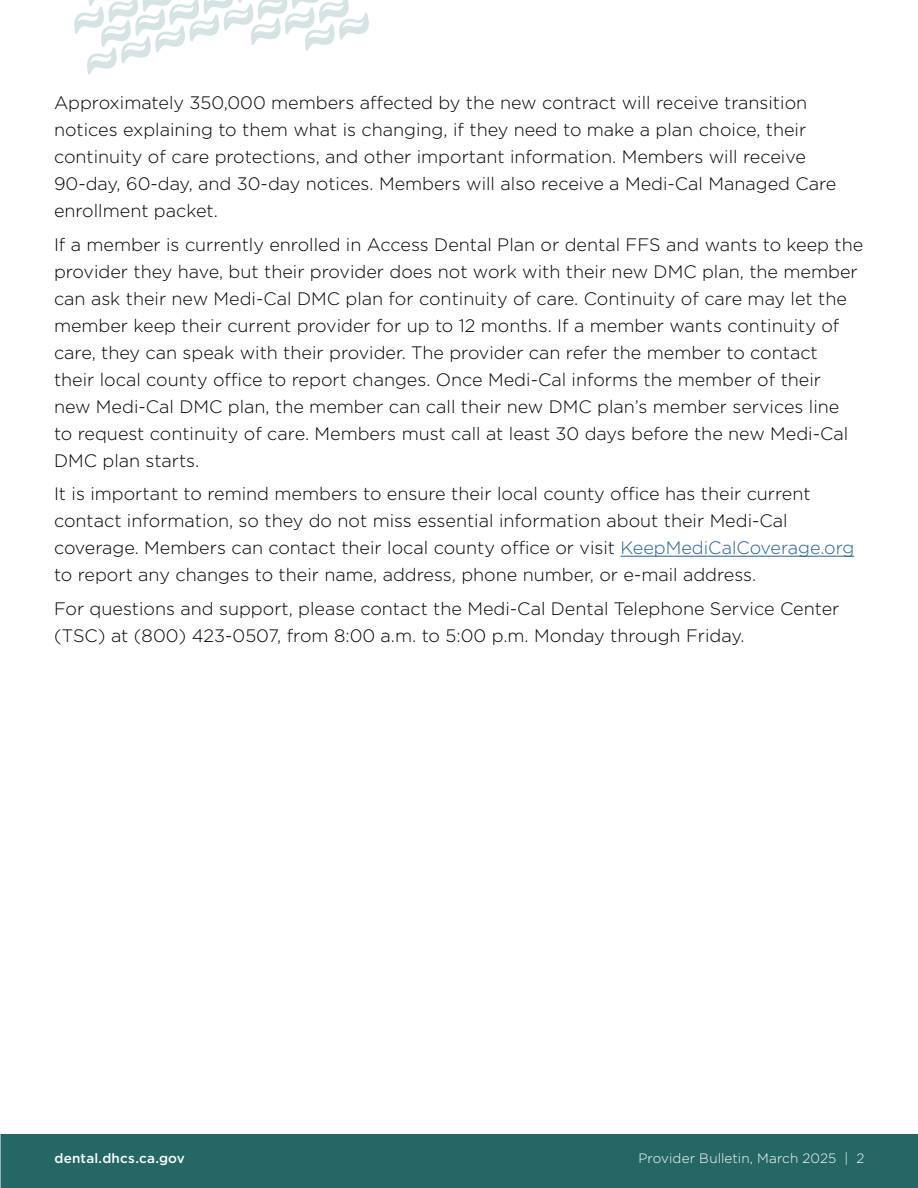
<style>
.page{position:relative;width:918px;height:1188px;background:#fff}
.page>*{position:absolute;margin:0;border:0;box-sizing:border-box;transform-origin:0 0}
.t1{font:300 18px/27px "Gotham";color:#000}
.t2{font:300 13.5px "Gotham";letter-spacing:.005em;color:#fff}
.t3{font:500 13.5px "Gotham";letter-spacing:.015em;color:#fff}
.s1{color:#215e9e}
</style>
<div class="page">
<svg style="left:74px;top:0;width:295px;height:74px"></svg>
<div style="left:1px;top:1134px;width:917px;height:54px;background:#246764"></div>
<hr style="left:621px;top:556px;width:233px;height:1px;background:#215e9e">
<p class="t1" style="left:54px;top:89px;width:784px">Approximately 350,000 members affected by the new contract will receive transition notices explaining to them what is changing, if they need to make a plan choice, their continuity of care protections, and other important information. Members will receive 90-day, 60-day, and 30-day notices. Members will also receive a Medi-Cal Managed Care enrollment packet.</p>
<p class="t1" style="left:54px;top:230px;width:811px">If a member is currently enrolled in Access Dental Plan or dental FFS and wants to keep the provider they have, but their provider does not work with their new DMC plan, the member can ask their new Medi-Cal DMC plan for continuity of care. Continuity of care may let the member keep their current provider for up to 12 months. If a member wants continuity of care, they can speak with their provider. The provider can refer the member to contact<br>their local county office to report changes. Once Medi-Cal informs the member of their<br>new Medi-Cal DMC plan, the member can call their new DMC plan’s member services line<br>to request continuity of care. Members must call at least 30 days before the new Medi-Cal DMC plan starts.</p>
<p class="t1" style="left:54px;top:480px;width:802px">It is important to remind members to ensure their local county office has their current contact information, so they do not miss essential information about their Medi-Cal coverage. Members can contact their local county office or visit <span class="s1">KeepMediCalCoverage.org </span>to report any changes to their name, address, phone number, or e-mail address.</p>
<p class="t1" style="left:54px;top:595px;width:787px">For questions and support, please contact the Medi-Cal Dental Telephone Service Center (TSC) at (800) 423-0507, from 8:00 a.m. to 5:00 p.m. Monday through Friday.</p>
<p class="t3" style="left:55px;top:1150px;width:132px">dental.dhcs.ca.gov</p>
<p class="t2" style="left:638px;top:1150px;width:228px">Provider Bulletin, March 2025 | 2</p>
</div>
